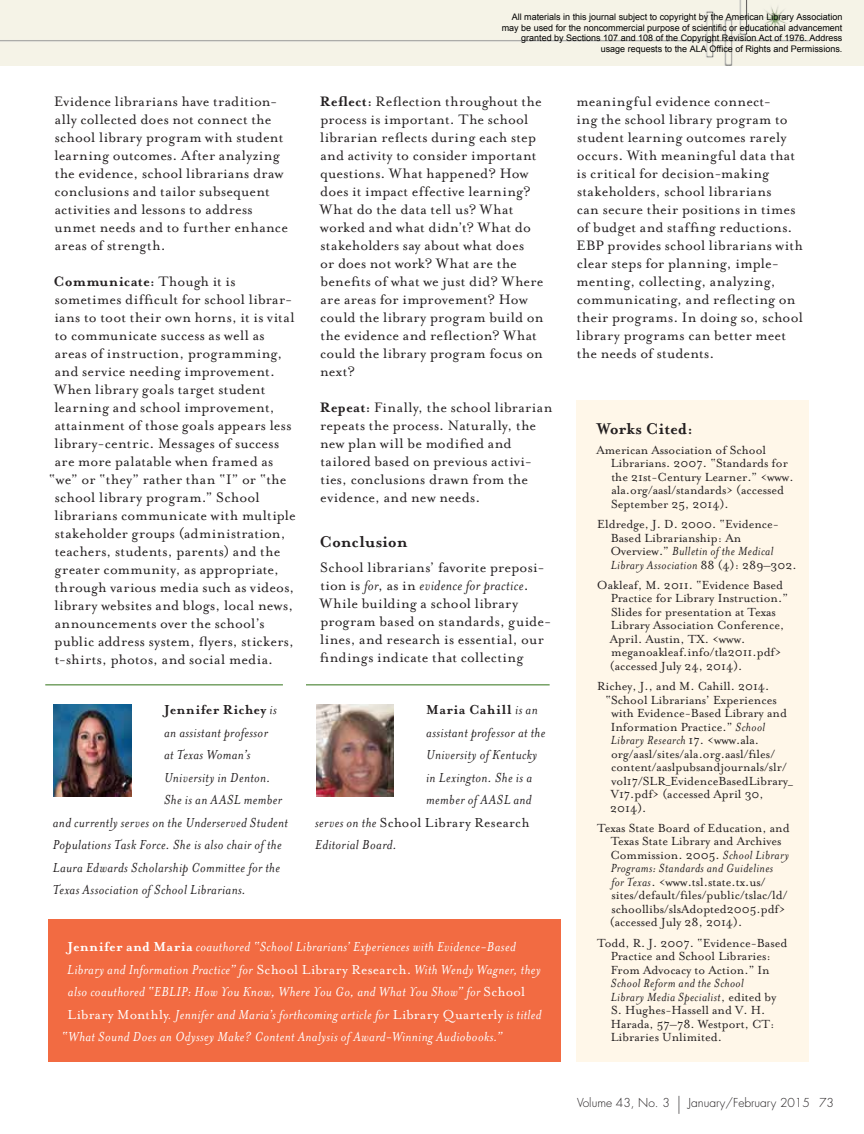
<style>
.page{position:relative;width:864px;height:1134px;background:#fff}
.page>*{position:absolute;margin:0;border:0;box-sizing:border-box;transform-origin:0 0}
.t1{font:700 18px "Mrs Eaves";color:#231f20}
.t2{font:15.75px/18px "Mrs Eaves Roman";letter-spacing:.015em;color:#231f20}
.t3{font:italic 15.75px "Mrs Eaves";letter-spacing:.02em;color:#231f20}
.t4{font:700 15.75px "Mrs Eaves";letter-spacing:.02em;color:#231f20}
.t5{font:italic 15px "Mrs Eaves";letter-spacing:.025em;color:#fff}
.t6{font:italic 15px/22.5px "Mrs Eaves";letter-spacing:.025em;color:#231f20}
.t7{font:15px "Mrs Eaves Roman";letter-spacing:.02em;color:#231f20}
.t8{font:700 15px "Mrs Eaves";letter-spacing:.025em;color:#231f20}
.t9{font:13.5px/13.5px "Mrs Eaves Roman";color:#231f20}
.t10{font:italic 13.5px/13.5px "Mrs Eaves";letter-spacing:.03em;color:#231f20}
.t11{font:300 12px "Futura";color:#231f20}
.t12{font:9px/10.8px "Arial";color:#000;text-align:right}
.s1{font-family:"Mrs Eaves Roman";font-weight:400}
.s2{font-weight:400;font-style:italic}
.s3{font-family:"Mrs Eaves";font-weight:700}
.s4{font-family:"Mrs Eaves Roman";font-style:normal}
.s5{font-weight:700;font-style:normal}
.s6{font-family:"Mrs Eaves";font-style:italic}
.s7{font-size:18px}
</style>
<div class="page">
<div style="left:49px;top:920px;width:512px;height:142px;background:#f26b42"></div>
<img style="left:316px;top:705px;width:78px;height:91px">
<hr style="left:306px;top:684px;width:244px;height:2px;background:#76a165">
<img style="left:54px;top:705px;width:78px;height:91px">
<hr style="left:45px;top:684px;width:238px;height:2px;background:#76a165">
<div style="left:576px;top:400px;width:232px;height:662px;background:#fff7e9"></div>
<div style="left:0;top:0;width:864px;height:65px;background:#f5f3e7"></div>
<img style="left:0;top:0;width:810px;height:65px">
<p class="t12" style="left:502px;top:11px;width:342px">All materials in this journal subject to copyright by the American Library Association may be used for the noncommercial purpose of scientific or educational advancement granted by Sections 107 and 108 of the Copyright Revision Act of 1976. Address usage requests to the ALA Office of Rights and Permissions.</p>
<p class="t2" style="left:54px;top:93px;width:235px">Evidence librarians have tradition&shy;ally collected does not connect the school library program with student learning outcomes. After analyzing the evidence, school librarians draw conclusions and tailor subsequent activities and lessons to address unmet needs and to further enhance areas of strength.</p>
<p class="t4" style="left:54px;top:272px;width:184px">Communicate: <span class="s1">Though it is</span></p>
<p class="t2" style="left:55px;top:291px;width:239px">sometimes difficult for school librar-</p>
<p class="t2" style="left:54px;top:309px;width:242px">ians to toot their own horns, it is vital</p>
<p class="t2" style="left:55px;top:327px;width:211px">to communicate success as well as</p>
<p class="t2" style="left:55px;top:345px;width:229px">areas of instruction, programming,</p>
<p class="t2" style="left:55px;top:363px;width:222px">and service needing improvement.</p>
<p class="t2" style="left:54px;top:381px;width:213px">When library goals target student</p>
<p class="t2" style="left:54px;top:399px;width:222px">learning and school improvement,</p>
<p class="t2" style="left:55px;top:417px;width:238px">attainment of those goals appears less</p>
<p class="t2" style="left:54px;top:435px;width:226px">library-centric. Messages of success</p>
<p class="t2" style="left:55px;top:453px;width:220px">are more palatable when framed as</p>
<p class="t2" style="left:49px;top:471px;width:239px">“we” or “they” rather than “I” or “the</p>
<p class="t2" style="left:55px;top:489px;width:206px">school library program.” School</p>
<p class="t2" style="left:54px;top:507px;width:243px">librarians communicate with multiple</p>
<p class="t2" style="left:55px;top:525px;width:232px">stakeholder groups (administration,</p>
<p class="t2" style="left:55px;top:543px;width:227px">teachers, students, parents) and the</p>
<p class="t2" style="left:55px;top:561px;width:226px">greater community, as appropriate,</p>
<p class="t2" style="left:55px;top:579px;width:241px">through various media such as videos,</p>
<p class="t2" style="left:54px;top:597px;width:240px">library websites and blogs, local news,</p>
<p class="t2" style="left:55px;top:615px;width:211px">announcements over the school’s</p>
<p class="t2" style="left:55px;top:633px;width:241px">public address system, flyers, stickers,</p>
<p class="t2" style="left:55px;top:651px;width:220px">t-shirts, photos, and social media.</p>
<p class="t8" style="left:164px;top:701px;width:114px">Jennifer Richey <span class="s2">is</span></p>
<p class="t6" style="left:164px;top:721px;width:105px">an assistant professor</p>
<p class="t6" style="left:164px;top:743px;width:88px">at Texas Woman’s</p>
<p class="t6" style="left:164px;top:766px;width:108px">University in Denton.</p>
<p class="t6" style="left:164px;top:788px;width:120px">She is an AASL member</p>
<p class="t6" style="left:53px;top:811px;width:237px">and currently serves on the Underserved Student</p>
<p class="t6" style="left:53px;top:833px;width:230px">Populations Task Force. She is also chair of the</p>
<p class="t6" style="left:53px;top:856px;width:229px">Laura Edwards Scholarship Committee for the</p>
<p class="t6" style="left:53px;top:878px;width:195px">Texas Association of School Librarians.</p>
<p class="t2" style="left:320px;top:93px;width:225px"><span class="s3">Reflect:</span> Reflection throughout the process is important. The school librarian reflects during each step and activity to consider important questions. What happened? How does it impact effective learning?<br>What do the data tell us? What worked and what didn’t? What do stakeholders say about what does<br>or does not work? What are the benefits of what we just did? Where are areas for improvement? How could the library program build on the evidence and reflection? What could the library program focus on next?</p>
<p class="t2" style="left:320px;top:399px;width:234px"><span class="s3">Repeat:</span> Finally, the school librarian repeats the process. Naturally, the new plan will be modified and tailored based on previous activi&shy;ties, conclusions drawn from the evidence, and new needs.</p>
<p class="t1" style="left:319px;top:531px;width:90px">Conclusion</p>
<p class="t2" style="left:320px;top:558px;width:226px">School librarians’ favorite preposi-</p>
<p class="t3" style="left:320px;top:577px;width:210px"><span class="s4">tion is</span> for<span class="s4">, as in</span> evidence for practice<span class="s4">.</span></p>
<p class="t2" style="left:320px;top:594px;width:233px">While building a school library program based on standards, guide&shy;lines, and research is essential, our findings indicate that collecting</p>
<p class="t6" style="left:426px;top:698px;width:121px"><span class="s5">Maria Cahill</span> is an assistant professor at the<br>University of Kentucky in Lexington. She is a member of AASL and</p>
<p class="t7" style="left:315px;top:814px;width:216px"><span class="s6">serves on the</span> School Library Research</p>
<p class="t6" style="left:315px;top:833px;width:83px">Editorial Board.</p>
<p class="t5" style="left:67px;top:939px;width:450px"><span class="s5">Jennifer and Maria</span> coauthored “School Librarians’ Experiences with Evidence-Based</p>
<p class="t5" style="left:67px;top:961px;width:475px">Library and Information Practice” for <span class="s4">School Library Research.</span> With Wendy Wagner, they</p>
<p class="t5" style="left:68px;top:984px;width:459px">also coauthored “EBLIP: How You Know, Where You Go, and What You Show” for <span class="s4">School</span></p>
<p class="t5" style="left:68px;top:1006px;width:476px"><span class="s4">Library Monthly</span>. Jennifer and Maria’s forthcoming article for <span class="s4">Library Quarterly</span> is titled</p>
<p class="t5" style="left:62px;top:1029px;width:442px">“What Sound Does an Odyssey Make? Content Analysis of Award-Winning Audiobooks.”</p>
<p class="t2" style="left:576px;top:93px;width:228px">meaningful evidence connect-<br>ing the school library program to student learning outcomes rarely occurs. With meaningful data that is critical for decision-making stakeholders, school librarians<br>can secure their positions in times of budget and staffing reductions.<br>EBP provides school librarians with clear steps for planning, imple&shy;menting, collecting, analyzing, communicating, and reflecting on their programs. In doing so, school library programs can better meet the needs of students.</p>
<p class="t1" style="left:597px;top:418px;width:98px">Works Cited:</p>
<p class="t9" style="left:611px;top:443px;width:184px;text-indent:-14px">American Association of School<br>Librarians. 2007. “Standards for the 21st-Century Learner.” &lt;www. ala.org/aasl/standards&gt; (accessed<br>September 25, 2014).</p>
<p class="t9" style="left:611px;top:518px;width:170px;text-indent:-14px">Eldredge, J. D. 2000. “Evidence-<br>Based Librarianship: An</p>
<p class="t10" style="left:610px;top:544px;width:188px"><span class="s4">Overview.”</span> Bulletin of the Medical<br>Library Association <span class="s4">88 (4): 289–302.</span></p>
<p class="t9" style="left:610px;top:578px;width:180px;text-indent:-13px">Oakleaf, M. 2011. “Evidence Based<br>Practice for Library Instruction.”<br>Slides for presentation at Texas<br>Library Association Conference,<br>April. Austin, TX. &lt;www. meganoakleaf.info/tla2011.pdf&gt; (accessed July 24, 2014).</p>
<p class="t9" style="left:597px;top:680px;width:174px">Richey, J., and M. Cahill. 2014.</p>
<p class="t9" style="left:606px;top:693px;width:173px">“School Librarians’ Experiences</p>
<p class="t9" style="left:612px;top:707px;width:177px">with Evidence-Based Library and</p>
<p class="t9" style="left:611px;top:720px;width:156px">Information Practice.” <span class="s6">School</span></p>
<p class="t10" style="left:611px;top:733px;width:150px">Library Research <span class="s4">17. &lt;www.ala.</span></p>
<p class="t9" style="left:610px;top:747px;width:184px">org/aasl/sites/ala.org.aasl/files/ content/aaslpubsandjournals/slr/ vol17/SLR_EvidenceBasedLibrary_<br>V17.pdf&gt; (accessed April 30,<br>2014).</p>
<p class="t9" style="left:610px;top:821px;width:181px;text-indent:-13px">Texas State Board of Education, and<br>Texas State Library and Archives<br>Commission. 2005. <span class="s6">School Library</span></p>
<p class="t10" style="left:611px;top:862px;width:164px">Programs: Standards and Guidelines</p>
<p class="t9" style="left:610px;top:875px;width:179px"><span class="s6">for Texas</span>. &lt;www.tsl.state.tx.us/ sites/default/files/public/tslac/ld/ schoollibs/slsAdopted2005.pdf&gt; (accessed July 28, 2014).</p>
<p class="t9" style="left:597px;top:936px;width:192px;text-align:center">Todd, R. J. 2007. “Evidence-Based<br>Practice and School Libraries:<br>From Advocacy to Action.” In</p>
<p class="t10" style="left:611px;top:976px;width:167px">School Reform and the School<br>Library Media Specialist<span class="s4">, edited by</span></p>
<p class="t9" style="left:611px;top:1004px;width:165px">S. Hughes-Hassell and V. H.<br>Harada, 57–78. Westport, CT:<br>Libraries Unlimited.</p>
<p class="t11" style="left:577px;top:1096px;width:258px">Volume 43, No. 3 <span class="s7">|</span> January/February 2015 73</p>
</div>
